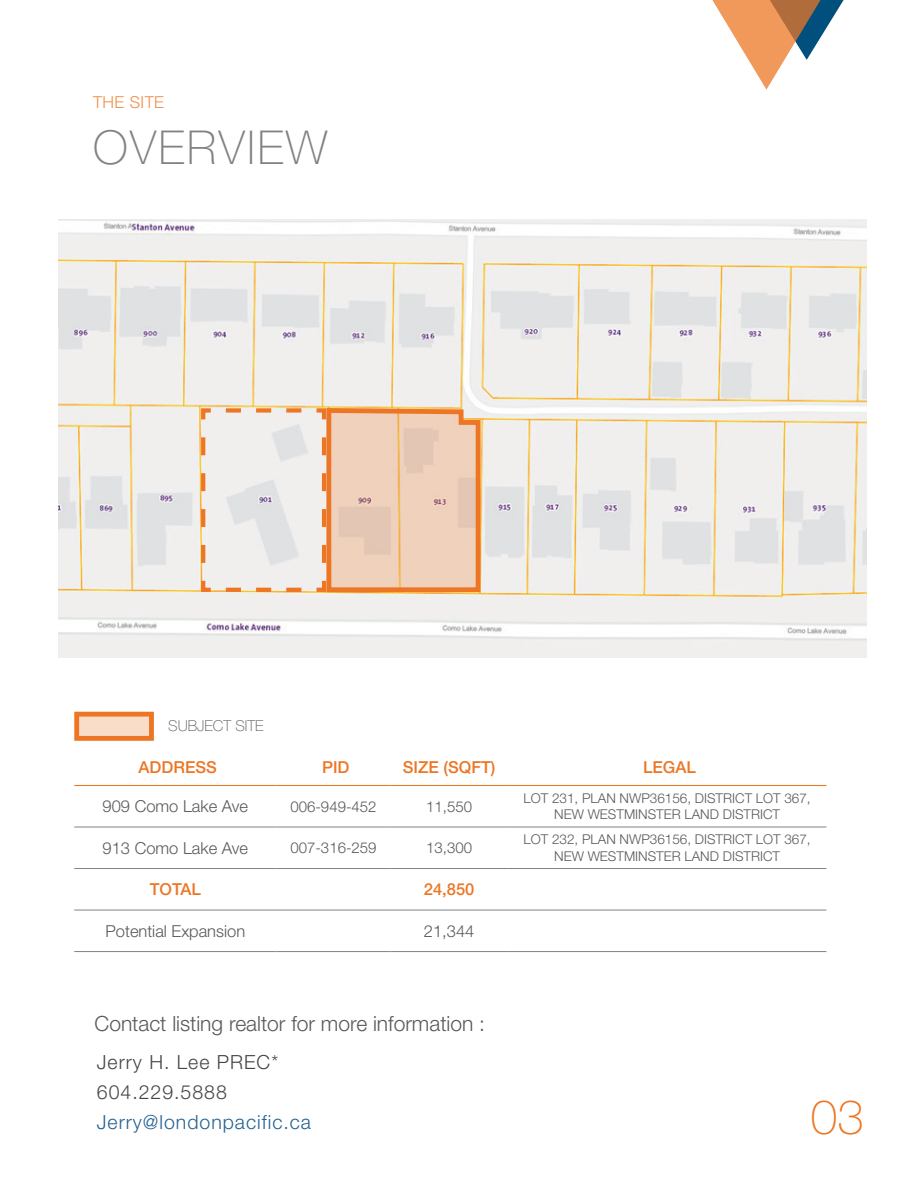
<style>
.page{position:relative;width:918px;height:1188px;background:#fff}
.page>*{position:absolute;margin:0;border:0;box-sizing:border-box;transform-origin:0 0}
.t1{font:100 47.7px "Helvetica Neue LT Std";color:#ed7625}
.Headline{font:100 46.8px "Helvetica Neue LT Std";letter-spacing:.05em;color:#808285}
.text_footer{font:300 21px "Helvetica Neue LT Std";color:#58595b}
.text_names{font:300 19.5px "Helvetica Neue LT Std";letter-spacing:.05em;color:#464647}
.email{font:300 19.5px "Helvetica Neue LT Std";letter-spacing:.05em;color:#256290}
.text_footer-2{font:300 16.5px "Helvetica Neue LT Std";color:#58595b}
.text_footer-3{font:500 16.5px "Helvetica Neue LT Std";color:#ed7625}
.Subhead{font:300 16.5px "Helvetica Neue LT Std";letter-spacing:.025em;color:#f18f4a}
.text_footer-4{font:300 15px "Helvetica Neue LT Std";color:#58595b}
.text_footer-5{font:100 15px "Helvetica Neue LT Std";color:#58595b}
.text_footer-6{font:300 13.5px/16.2px "Helvetica Neue LT Std";color:#58595b;text-align:center}
</style>
<div class="page">
<hr style="left:74px;top:827px;width:202px;height:1px;background:#808285">
<hr style="left:276px;top:827px;width:115px;height:1px;background:#808285">
<hr style="left:391px;top:827px;width:117px;height:1px;background:#808285">
<hr style="left:508px;top:827px;width:318px;height:1px;background:#808285">
<hr style="left:74px;top:868px;width:202px;height:1px;background:#808285">
<hr style="left:276px;top:868px;width:115px;height:1px;background:#808285">
<hr style="left:391px;top:868px;width:117px;height:1px;background:#808285">
<hr style="left:508px;top:868px;width:318px;height:1px;background:#808285">
<hr style="left:74px;top:910px;width:202px;height:1px;background:#808285">
<hr style="left:276px;top:910px;width:115px;height:1px;background:#808285">
<hr style="left:391px;top:910px;width:117px;height:1px;background:#808285">
<hr style="left:508px;top:910px;width:318px;height:1px;background:#808285">
<hr style="left:74px;top:951px;width:202px;height:1px;background:#808285">
<hr style="left:276px;top:951px;width:115px;height:1px;background:#808285">
<hr style="left:391px;top:951px;width:117px;height:1px;background:#808285">
<hr style="left:508px;top:951px;width:318px;height:1px;background:#808285">
<hr style="left:74px;top:785px;width:202px;height:1px;background:#ed7625">
<hr style="left:276px;top:785px;width:115px;height:1px;background:#ed7625">
<hr style="left:391px;top:785px;width:117px;height:1px;background:#ed7625">
<hr style="left:508px;top:785px;width:318px;height:1px;background:#ed7625">
<div style="left:77px;top:714px;width:74px;height:24px;background:#faddc9"></div>
<div style="left:74px;top:712px;width:80px;height:29px;border:5px solid #ed7625"></div>
<svg style="left:712px;top:0;width:132px;height:90px"></svg>
<img style="left:58px;top:220px;width:808px;height:437px">
<svg style="left:199px;top:406px;width:284px;height:189px;background:#edd3bf"></svg>
<p class="Subhead" style="left:93px;top:92px;width:73px">THE SITE</p>
<p class="Headline" style="left:93px;top:121px;width:236px">OVERVIEW</p>
<p class="text_footer-5" style="left:168px;top:717px;width:97px">SUBJECT SITE</p>
<p class="text_footer-3" style="left:139px;top:757px;width:80px">ADDRESS</p>
<p class="text_footer-3" style="left:322px;top:757px;width:29px">PID</p>
<p class="text_footer-3" style="left:403px;top:757px;width:94px">SIZE (SQFT)</p>
<p class="text_footer-3" style="left:643px;top:757px;width:54px">LEGAL</p>
<p class="text_footer-2" style="left:103px;top:796px;width:147px">909 Como Lake Ave</p>
<p class="text_footer-4" style="left:290px;top:797px;width:88px">006-949-452</p>
<p class="text_footer-4" style="left:426px;top:797px;width:47px">11,550</p>
<p class="text_footer-6" style="left:524px;top:790px;width:289px">LOT 231, PLAN NWP36156, DISTRICT LOT 367,<br>NEW WESTMINSTER LAND DISTRICT</p>
<p class="text_footer-2" style="left:103px;top:838px;width:147px">913 Como Lake Ave</p>
<p class="text_footer-4" style="left:290px;top:839px;width:88px">007-316-259</p>
<p class="text_footer-4" style="left:426px;top:839px;width:47px">13,300</p>
<p class="text_footer-6" style="left:524px;top:831px;width:289px">LOT 232, PLAN NWP36156, DISTRICT LOT 367,<br>NEW WESTMINSTER LAND DISTRICT</p>
<p class="text_footer-3" style="left:150px;top:879px;width:53px">TOTAL</p>
<p class="text_footer-3" style="left:424px;top:879px;width:52px">24,850</p>
<p class="text_footer-2" style="left:106px;top:921px;width:141px">Potential Expansion</p>
<p class="text_footer-2" style="left:424px;top:921px;width:52px">21,344</p>
<p class="text_footer" style="left:95px;top:1010px;width:392px">Contact listing realtor for more information :</p>
<p class="text_names" style="left:97px;top:1051px;width:183px">Jerry H. Lee PREC*</p>
<p class="text_names" style="left:97px;top:1081px;width:131px">604.229.5888</p>
<p class="email" style="left:97px;top:1111px;width:216px">Jerry@londonpacific.ca</p>
<p class="t1" style="left:811px;top:1090px;width:55px">03</p>
</div>
